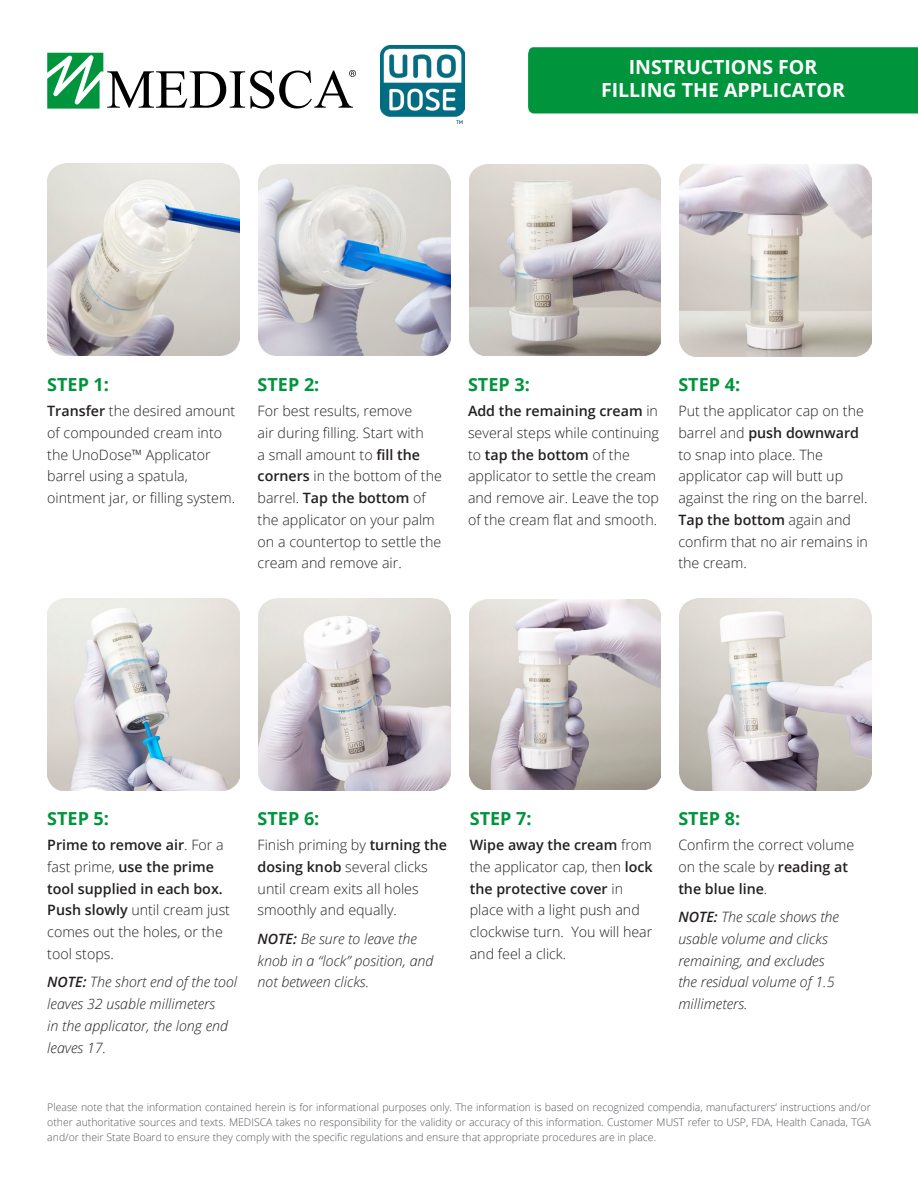
<style>
.page{position:relative;width:918px;height:1188px;background:#fff}
.page>*{position:absolute;margin:0;border:0;box-sizing:border-box;transform-origin:0 0}
.t1{font:700 19.5px/22.5px "Open Sans";color:#fff;text-align:center}
.t2{font:700 18px "Open Sans";color:#00943c}
.t3{font:300 14.25px/21.8px "Open Sans";color:#231f20}
.t4{font:italic 300 14.25px/21.8px "Open Sans";color:#231f20}
.t5{font:300 10.5px/15px "Open Sans";color:#52555b;text-align:justify}
.s1{font-weight:600}
</style>
<div class="page">
<svg style="left:47px;top:53px;width:309px;height:56px"></svg>
<img style="left:381px;top:45px;width:83px;height:78px">
<img style="left:47px;top:164px;width:192px;height:192px">
<img style="left:47px;top:599px;width:192px;height:191px">
<img style="left:259px;top:164px;width:191px;height:192px">
<img style="left:259px;top:599px;width:191px;height:191px">
<img style="left:470px;top:165px;width:190px;height:190px">
<img style="left:470px;top:599px;width:190px;height:191px">
<img style="left:679px;top:164px;width:192px;height:192px">
<img style="left:679px;top:598px;width:192px;height:193px">
<div style="left:528px;top:47px;width:390px;height:66px;background:#00943c"></div>
<h1 class="t1" style="left:601px;top:56px;width:245px">INSTRUCTIONS FOR<br>FILLING THE APPLICATOR</h1>
<p class="t2" style="left:47px;top:372px;width:63px">STEP 1:</p>
<p class="t3" style="left:47px;top:400px;width:190px"><span class="s1">Transfer</span> the desired amount of compounded cream into the UnoDose™ Applicator barrel using a spatula, ointment jar, or filling system.</p>
<p class="t2" style="left:258px;top:372px;width:63px">STEP 2:</p>
<p class="t3" style="left:258px;top:400px;width:186px">For best results, remove<br>air during filling. Start with<br>a small amount to <span class="s1">fill the corners</span> in the bottom of the barrel. <span class="s1">Tap the bottom</span> of the applicator on your palm on a countertop to settle the cream and remove air.</p>
<p class="t2" style="left:468px;top:372px;width:63px">STEP 3:</p>
<p class="t3" style="left:468px;top:400px;width:193px"><span class="s1">Add the remaining cream</span> in several steps while continuing to <span class="s1">tap the bottom</span> of the applicator to settle the cream and remove air. Leave the top of the cream flat and smooth.</p>
<p class="t2" style="left:678px;top:372px;width:63px">STEP 4:</p>
<p class="t3" style="left:678px;top:400px;width:191px">Put the applicator cap on the barrel and <span class="s1">push downward </span>to snap into place. The applicator cap will butt up against the ring on the barrel.<br><span class="s1">Tap the bottom</span> again and confirm that no air remains in the cream.</p>
<p class="t2" style="left:47px;top:806px;width:63px">STEP 5:</p>
<p class="t3" style="left:47px;top:834px;width:184px"><span class="s1">Prime to remove air</span>. For a fast prime, <span class="s1">use the prime tool supplied in each box.<br>Push slowly</span> until cream just comes out the holes, or the tool stops.</p>
<p class="t4" style="left:47px;top:971px;width:191px"><span class="s1">NOTE:</span> The short end of the tool leaves 32 usable millimeters<br>in the applicator, the long end leaves 17.</p>
<p class="t2" style="left:258px;top:806px;width:63px">STEP 6:</p>
<p class="t3" style="left:258px;top:834px;width:191px">Finish priming by <span class="s1">turning the dosing knob</span> several clicks until cream exits all holes smoothly and equally.</p>
<p class="t4" style="left:258px;top:927px;width:177px"><span class="s1">NOTE:</span> Be sure to leave the knob in a “lock” position, and not between clicks.</p>
<p class="t2" style="left:470px;top:806px;width:63px">STEP 7:</p>
<p class="t3" style="left:470px;top:834px;width:184px"><span class="s1">Wipe away the cream</span> from the applicator cap, then <span class="s1">lock the protective cover</span> in place with a light push and clockwise turn. You will hear and feel a click.</p>
<p class="t2" style="left:678px;top:806px;width:63px">STEP 8:</p>
<p class="t3" style="left:678px;top:834px;width:177px">Confirm the correct volume on the scale by <span class="s1">reading at the blue line</span>.</p>
<p class="t4" style="left:678px;top:905px;width:162px"><span class="s1">NOTE:</span> The scale shows the usable volume and clicks remaining, and excludes the residual volume of 1.5 millimeters.</p>
<p class="t5" style="left:47px;top:1099px;width:825px">Please note that the information contained herein is for informational purposes only. The information is based on recognized compendia, manufacturers’ instructions and/or other authoritative sources and texts. MEDISCA takes no responsibility for the validity or accuracy of this information. Customer MUST refer to USP, FDA, Health Canada, TGA and/or their State Board to ensure they comply with the specific regulations and ensure that appropriate procedures are in place.</p>
</div>
